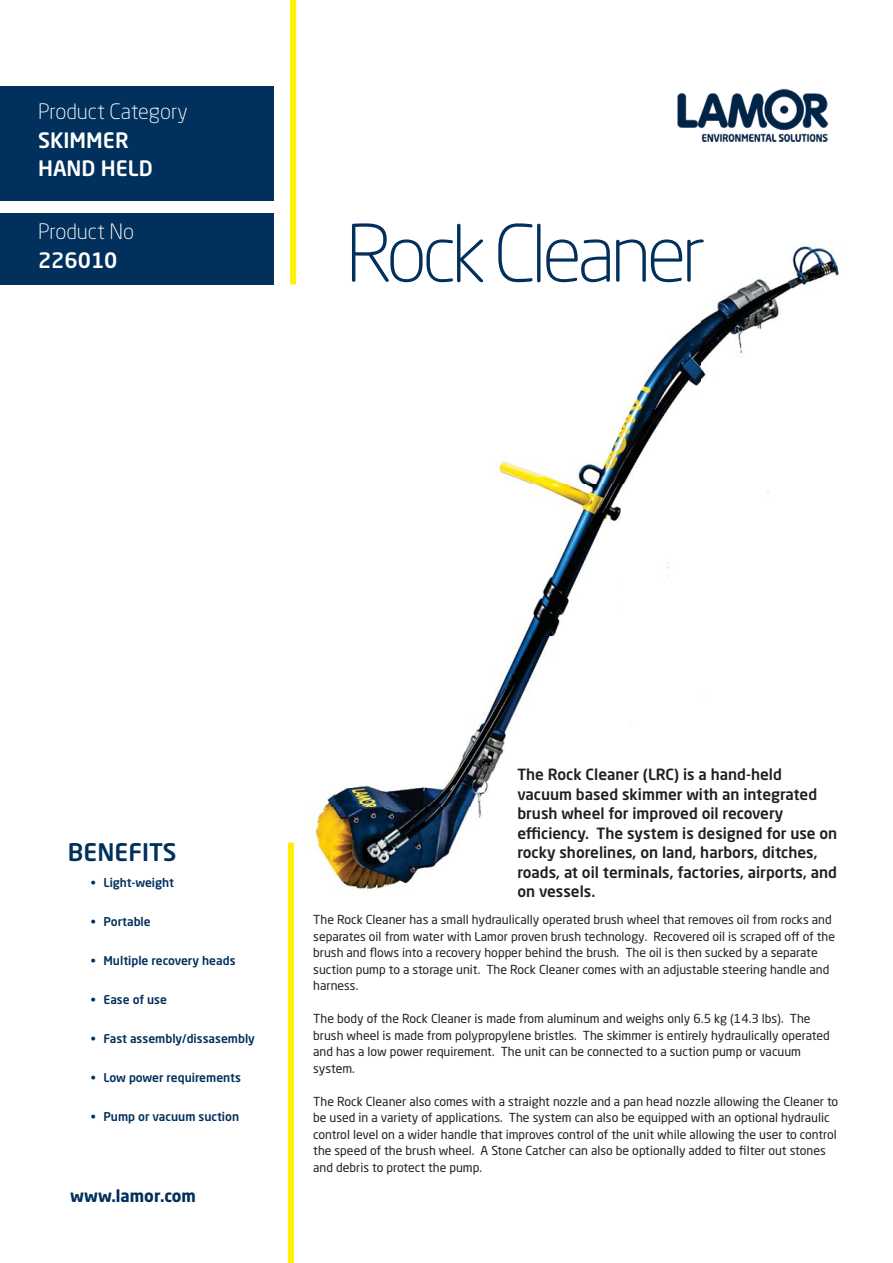
<style>
.page{position:relative;width:893px;height:1263px;background:#fff}
.page>*{position:absolute;margin:0;border:0;box-sizing:border-box;transform-origin:0 0}
.t1{font:300 78px "Neo Sans Std";letter-spacing:-.06em;color:#00305b}
.t2{font:500 24px "Neo Sans Std";color:#00305b}
.t3{font:300 21px "Neo Sans Std";color:#fff}
.t4{font:500 21px/28.5px "Neo Sans Std";color:#fff}
.t5{font:700 16.5px "Neo Sans Std";color:#00305b}
.t6{font:500 15.3px/19.5px "Neo Sans Std";color:#231f20}
.t7{font:12.3px/16.5px "Neo Sans Std";color:#231f20}
.t8{font:500 12px "Neo Sans Std";color:#00305b}
</style>
<div class="page">
<div style="left:0;top:86px;width:274px;height:115px;background:#00305b"></div>
<div style="left:0;top:213px;width:274px;height:72px;background:#00305b"></div>
<img style="left:296px;top:164px;width:544px;height:726px">
<div style="left:290px;top:0;width:6px;height:285px;background:#fff200"></div>
<div style="left:288px;top:842px;width:6px;height:421px;background:#fff200"></div>
<img style="left:677px;top:88px;width:152px;height:54px">
<h3 class="t3" style="left:38px;top:103px;width:151px">Product Category</h3>
<h3 class="t4" style="left:38px;top:127px;width:116px">SKIMMER<br>HAND HELD</h3>
<h3 class="t3" style="left:38px;top:223px;width:98px">Product No</h3>
<h3 class="t4" style="left:38px;top:247px;width:81px">226010</h3>
<h1 class="t1" style="left:346px;top:221px;width:361px">Rock Cleaner</h1>
<h2 class="t2" style="left:68px;top:843px;width:110px">BENEFITS</h2>
<p class="t8" style="left:91px;top:877px;width:85px">• Light-weight</p>
<p class="t8" style="left:91px;top:916px;width:62px">• Portable</p>
<p class="t8" style="left:91px;top:955px;width:146px">• Multiple recovery heads</p>
<p class="t8" style="left:91px;top:994px;width:78px">• Ease of use</p>
<p class="t8" style="left:91px;top:1033px;width:166px">• Fast assembly/dissasembly</p>
<p class="t8" style="left:91px;top:1072px;width:152px">• Low power requirements</p>
<p class="t8" style="left:91px;top:1111px;width:150px">• Pump or vacuum suction</p>
<h3 class="t5" style="left:70px;top:1187px;width:127px">www.lamor.com</h3>
<p class="t6" style="left:517px;top:766px;width:321px">The Rock Cleaner (LRC) is a hand-held vacuum based skimmer with an integrated brush wheel for improved oil recovery efficiency. The system is designed for use on rocky shorelines, on land, harbors, ditches, roads, at oil terminals, factories, airports, and on vessels.</p>
<p class="t7" style="left:313px;top:913px;width:523px">The Rock Cleaner has a small hydraulically operated brush wheel that removes oil from rocks and separates oil from water with Lamor proven brush technology. Recovered oil is scraped off of the brush and flows into a recovery hopper behind the brush. The oil is then sucked by a separate suction pump to a storage unit. The Rock Cleaner comes with an adjustable steering handle and harness.</p>
<p class="t7" style="left:313px;top:1011px;width:518px">The body of the Rock Cleaner is made from aluminum and weighs only 6.5 kg (14.3 lbs). The brush wheel is made from polypropylene bristles. The skimmer is entirely hydraulically operated and has a low power requirement. The unit can be connected to a suction pump or vacuum system.</p>
<p class="t7" style="left:313px;top:1094px;width:526px">The Rock Cleaner also comes with a straight nozzle and a pan head nozzle allowing the Cleaner to be used in a variety of applications. The system can also be equipped with an optional hydraulic control level on a wider handle that improves control of the unit while allowing the user to control the speed of the brush wheel. A Stone Catcher can also be optionally added to filter out stones and debris to protect the pump.</p>
</div>
